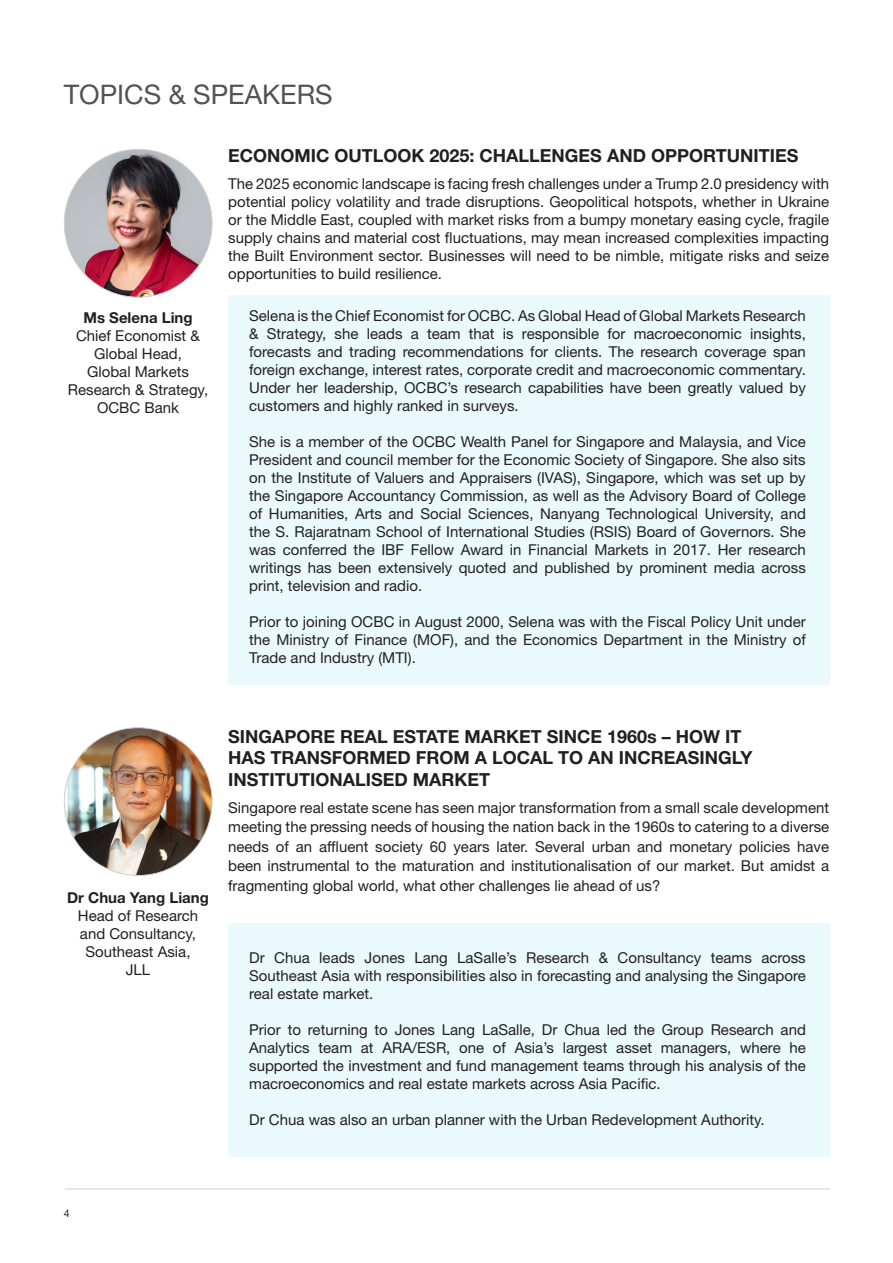
<style>
.page{position:relative;width:893px;height:1263px;background:#fff}
.page>*{position:absolute;margin:0;border:0;box-sizing:border-box;transform-origin:0 0}
.t1{font:27px "Helvetica Neue LT Std";color:#525252}
.t2{font:700 18px/21.6px "Helvetica Neue LT Std";color:#231f20}
.t3{font:15px/18px "Helvetica Neue LT Std";color:#231f20;text-align:justify}
.t4{font:700 15px "Helvetica Neue LT Std";color:#231f20}
.t5{font:10.5px "Helvetica Neue LT Std";color:#231f20}
</style>
<div class="page">
<div style="left:228px;top:296px;width:601px;height:389px;background:#eaf9fb"></div>
<div style="left:228px;top:923px;width:601px;height:234px;background:#eaf9fb"></div>
<hr style="left:65px;top:1188px;width:764px;height:1px;background:#e6e7e9">
<img style="left:64px;top:149px;width:148px;height:148px;border-radius:74px">
<img style="left:64px;top:728px;width:148px;height:147px;border-radius:74px">
<p class="t1" style="left:64px;top:79px;width:271px">TOPICS &amp; SPEAKERS</p>
<p class="t4" style="left:83px;top:309px;width:111px">Ms Selena Ling</p>
<p class="t3" style="left:76px;top:327px;width:125px;text-align:center">Chief Economist &amp;<br>Global Head,</p>
<p class="t3" style="left:68px;top:363px;width:142px;text-align:center">Global Markets<br>Research &amp; Strategy,<br>OCBC Bank</p>
<p class="t2" style="left:228px;top:145px;width:572px">ECONOMIC OUTLOOK 2025: CHALLENGES AND OPPORTUNITIES</p>
<p class="t3" style="left:228px;top:175px;width:603px">The 2025 economic landscape is facing fresh challenges under a Trump 2.0 presidency with potential policy volatility and trade disruptions. Geopolitical hotspots, whether in Ukraine or the Middle East, coupled with market risks from a bumpy monetary easing cycle, fragile supply chains and material cost fluctuations, may mean increased complexities impacting the Built Environment sector. Businesses will need to be nimble, mitigate risks and seize opportunities to build resilience.</p>
<p class="t3" style="left:249px;top:307px;width:558px">Selena is the Chief Economist for OCBC. As Global Head of Global Markets Research &amp; Strategy, she leads a team that is responsible for macroeconomic insights, forecasts and trading recommendations for clients. The research coverage span foreign exchange, interest rates, corporate credit and macroeconomic commentary.<br>Under her leadership, OCBC’s research capabilities have been greatly valued by customers and highly ranked in surveys.</p>
<p class="t3" style="left:249px;top:433px;width:558px">She is a member of the OCBC Wealth Panel for Singapore and Malaysia, and Vice President and council member for the Economic Society of Singapore. She also sits on the Institute of Valuers and Appraisers (IVAS), Singapore, which was set up by the Singapore Accountancy Commission, as well as the Advisory Board of College of Humanities, Arts and Social Sciences, Nanyang Technological University, and the S. Rajaratnam School of International Studies (RSIS) Board of Governors. She was conferred the IBF Fellow Award in Financial Markets in 2017. Her research writings has been extensively quoted and published by prominent media across print, television and radio.</p>
<p class="t3" style="left:249px;top:613px;width:558px">Prior to joining OCBC in August 2000, Selena was with the Fiscal Policy Unit under the Ministry of Finance (MOF), and the Economics Department in the Ministry of Trade and Industry (MTI).</p>
<p class="t4" style="left:67px;top:888px;width:143px">Dr Chua Yang Liang</p>
<p class="t3" style="left:78px;top:906px;width:122px;text-align:center">Head of Research and Consultancy,<br>Southeast Asia,</p>
<p class="t3" style="left:126px;top:960px;width:26px">JLL</p>
<p class="t2" style="left:228px;top:725px;width:526px">SINGAPORE REAL ESTATE MARKET SINCE 1960s – HOW IT<br>HAS TRANSFORMED FROM A LOCAL TO AN INCREASINGLY<br>INSTITUTIONALISED MARKET</p>
<p class="t3" style="left:228px;top:797px;width:603px;line-height:19.5px">Singapore real estate scene has seen major transformation from a small scale development meeting the pressing needs of housing the nation back in the 1960s to catering to a diverse needs of an affluent society 60 years later. Several urban and monetary policies have been instrumental to the maturation and institutionalisation of our market. But amidst a fragmenting global world, what other challenges lie ahead of us?</p>
<p class="t3" style="left:249px;top:948px;width:558px">Dr Chua leads Jones Lang LaSalle’s Research &amp; Consultancy teams across Southeast Asia with responsibilities also in forecasting and analysing the Singapore real estate market.</p>
<p class="t3" style="left:249px;top:1020px;width:558px">Prior to returning to Jones Lang LaSalle, Dr Chua led the Group Research and Analytics team at ARA/ESR, one of Asia’s largest asset managers, where he supported the investment and fund management teams through his analysis of the macroeconomics and real estate markets across Asia Pacific.</p>
<p class="t3" style="left:249px;top:1110px;width:517px">Dr Chua was also an urban planner with the Urban Redevelopment Authority.</p>
<p class="t5" style="left:64px;top:1207px;width:7px">4</p>
</div>
